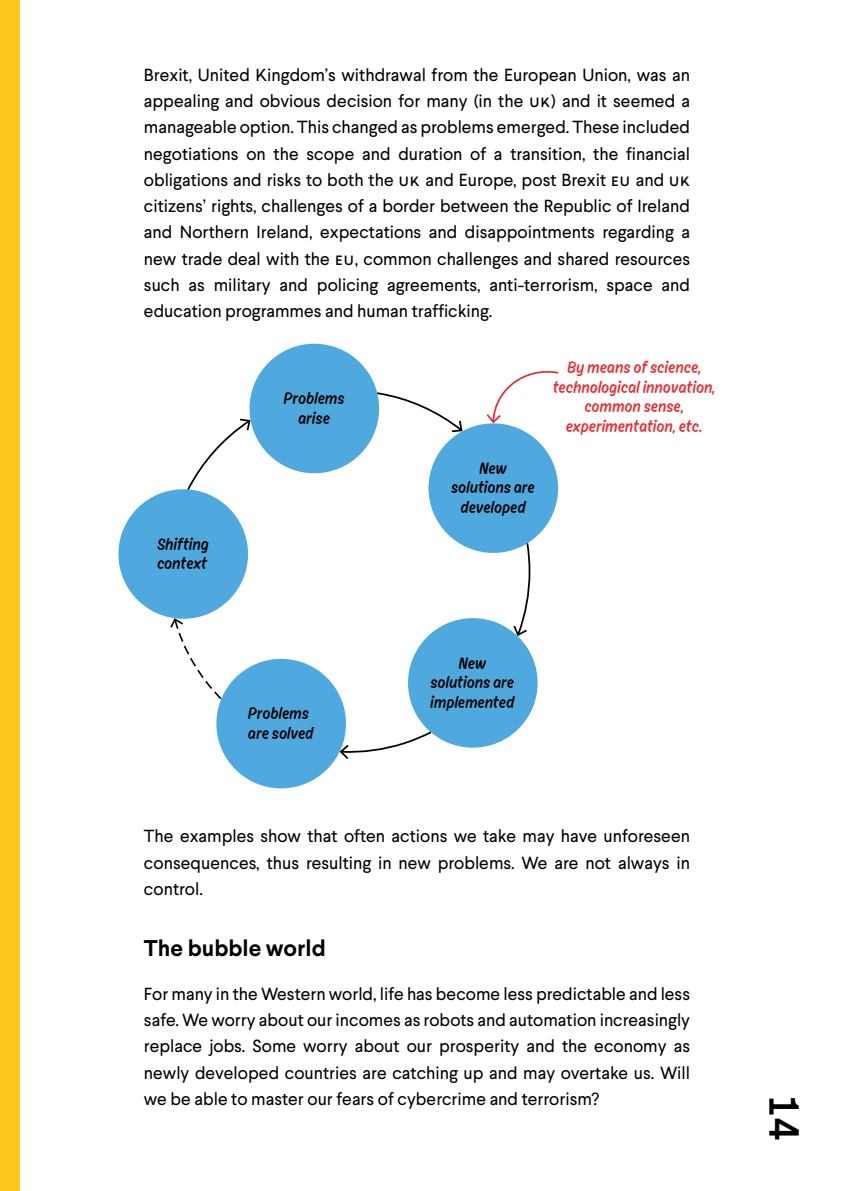
<style>
.page{position:relative;width:844px;height:1191px;background:#fff}
.page>*{position:absolute;margin:0;border:0;box-sizing:border-box;transform-origin:0 0}
.t1{font:500 42px "Larsseit";color:#000}
.t2{font:700 22.75px "Larsseit";color:#000}
.t3{font:17.5px/26.2px "Larsseit";color:#000;text-align:justify}
.t4{font:100 17.5px/19.6px "Ahkio";letter-spacing:.015em;color:#000;text-align:center}
.t5{font:100 17.5px/19.6px "Ahkio";letter-spacing:.015em;color:#e72e33;text-align:center}
</style>
<div class="page">
<div style="left:0;top:0;width:20px;height:1191px;background:#fdc61c"></div>
<div style="left:216px;top:659px;width:130px;height:129px;background:#4fa9df;border-radius:50%"></div>
<svg style="left:118px;top:344px;width:441px;height:415px"></svg>
<p class="t3" style="left:144px;top:62px;width:547px">Brexit, United Kingdom’s withdrawal from the European Union, was an appealing and obvious decision for many (in the UK) and it seemed a manageable option. This changed as problems emerged. These included negotiations on the scope and duration of a transition, the financial obligations and risks to both the UK and Europe, post Brexit EU and UK citizens’ rights, challenges of a border between the Republic of Ireland and Northern Ireland, expectations and disappointments regarding a new trade deal with the EU, common challenges and shared resources such as military and policing agreements, anti-terrorism, space and education programmes and human trafficking.</p>
<p class="t5" style="left:553px;top:357px;width:164px">By means of science, technological innovation, common sense, experimentation, etc.</p>
<p class="t4" style="left:284px;top:388px;width:62px">Problems arise</p>
<p class="t4" style="left:157px;top:534px;width:53px;text-align:left">Shifting context</p>
<p class="t4" style="left:248px;top:703px;width:67px;text-align:left">Problems are solved</p>
<p class="t4" style="left:451px;top:458px;width:85px">New solutions are developed</p>
<p class="t4" style="left:430px;top:653px;width:85px">New solutions are implemented</p>
<p class="t3" style="left:144px;top:823px;width:547px">The examples show that often actions we take may have unforeseen consequences, thus resulting in new problems. We are not always in control.</p>
<h2 class="t2" style="left:144px;top:933px;width:183px">The bubble world</h2>
<p class="t3" style="left:144px;top:980px;width:547px">For many in the Western world, life has become less predictable and less safe. We worry about our incomes as robots and automation increasingly replace jobs. Some worry about our prosperity and the economy as newly developed countries are catching up and may overtake us. Will we be able to master our fears of cybercrime and terrorism?</p>
<h1 class="t1" style="left:810px;top:1093px;width:49px;rotate:90deg">14</h1>
</div>
